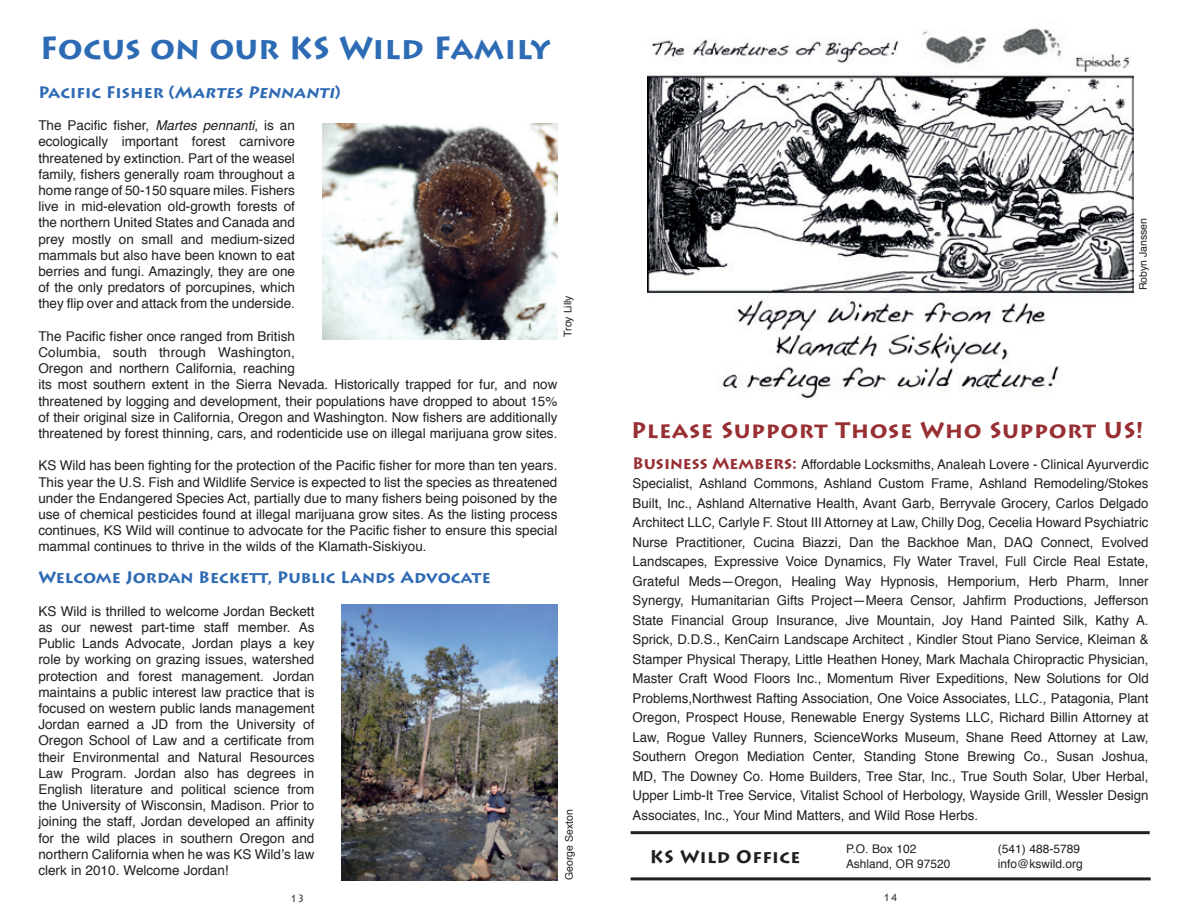
<style>
.page{position:relative;width:1188px;height:918px;background:#fff}
.page>*{position:absolute;margin:0;border:0;box-sizing:border-box;transform-origin:0 0}
.t1{font:700 31.5px "Lithos Pro";color:#2d6cb5}
.t2{font:700 22.5px "Lithos Pro";letter-spacing:.025em;color:#982f32}
.t3{font:700 18px "Lithos Pro";letter-spacing:.025em;color:#231f20}
.t4{font:700 16.5px "Lithos Pro";color:#2e6bb4}
.t5{font:13.5px/16.2px "Helvetica";color:#231f20;text-align:justify}
.t6{font:12px/15px "Helvetica";color:#231f20}
.t7{font:10.5px "Helvetica";color:#231f20}
.t8{font:10.5px "Lithos Pro";color:#231f20}
.s1{font-style:italic}
.s2{font-family:"Lithos Pro";font-weight:700;font-size:16.5px;color:#982f32}
</style>
<div class="page">
<hr style="left:631px;top:831px;width:519px;height:3px;background:#231f20">
<hr style="left:631px;top:877px;width:520px;height:3px;background:#231f20">
<img style="left:648px;top:28px;width:486px;height:370px">
<img style="left:341px;top:605px;width:216px;height:275px">
<img style="left:322px;top:123px;width:235px;height:216px">
<h1 class="t1" style="left:40px;top:29px;width:512px">Focus on our KS Wild Family</h1>
<p class="t4" style="left:38px;top:82px;width:304px">Pac i f i c F i s h e r (<span class="s1">Martes Pennanti</span>)</p>
<p class="t5" style="left:38px;top:118px;width:258px">The Pacific fisher, <span class="s1">Martes pennanti</span>, is an ecologically important forest carnivore threatened by extinction. Part of the weasel family, fishers generally roam throughout a home range of 50-150 square miles. Fishers live in mid-elevation old-growth forests of the northern United States and Canada and prey mostly on small and medium-sized mammals but also have been known to eat berries and fungi. Amazingly, they are one of the only predators of porcupines, which they flip over and attack from the underside.</p>
<p class="t5" style="left:38px;top:328px;width:521px;text-align:left">The Pacific fisher once ranged from British<br>Columbia, south through Washington,<br>Oregon and northern California, reaching<br>its most southern extent in the Sierra Nevada. Historically trapped for fur, and now threatened by logging and development, their populations have dropped to about 15% of their original size in California, Oregon and Washington. Now fishers are additionally threatened by forest thinning, cars, and rodenticide use on illegal marijuana grow sites.</p>
<p class="t5" style="left:38px;top:458px;width:521px">KS Wild has been fighting for the protection of the Pacific fisher for more than ten years.<br>This year the U.S. Fish and Wildlife Service is expected to list the species as threatened under the Endangered Species Act, partially due to many fishers being poisoned by the use of chemical pesticides found at illegal marijuana grow sites. As the listing process continues, KS Wild will continue to advocate for the Pacific fisher to ensure this special mammal continues to thrive in the wilds of the Klamath-Siskiyou.</p>
<p class="t7" style="left:560px;top:337px;width:43px;rotate:-90deg">Troy Lilly</p>
<p class="t4" style="left:38px;top:568px;width:454px">Welcome Jordan Beckett, Public Lands Advocate</p>
<p class="t5" style="left:38px;top:603px;width:278px">KS Wild is thrilled to welcome Jordan Beckett as our newest part-time staff member. As Public Lands Advocate, Jordan plays a key role by working on grazing issues, watershed protection and forest management. Jordan maintains a public interest law practice that is focused on western public lands management Jordan earned a JD from the University of Oregon School of Law and a certificate from their Environmental and Natural Resources Law Program. Jordan also has degrees in English literature and political science from the University of Wisconsin, Madison. Prior to joining the staff, Jordan developed an affinity for the wild places in southern Oregon and northern California when he was KS Wild’s law clerk in 2010. Welcome Jordan!</p>
<p class="t7" style="left:561px;top:880px;width:72px;rotate:-90deg">George Sexton</p>
<p class="t7" style="left:1135px;top:290px;width:74px;rotate:-90deg">Robyn Janssen</p>
<h2 class="t2" style="left:631px;top:416px;width:514px">Please Support Those Who Support US!</h2>
<p class="t5" style="left:633px;top:455px;width:518px;line-height:19.5px"><span class="s2">Business Members:</span> Affordable Locksmiths, Analeah Lovere - Clinical Ayurverdic Specialist, Ashland Commons, Ashland Custom Frame, Ashland Remodeling/Stokes Built, Inc., Ashland Alternative Health, Avant Garb, Berryvale Grocery, Carlos Delgado Architect LLC, Carlyle F. Stout III Attorney at Law, Chilly Dog, Cecelia Howard Psychiatric Nurse Practitioner, Cucina Biazzi, Dan the Backhoe Man, DAQ Connect, Evolved Landscapes, Expressive Voice Dynamics, Fly Water Travel, Full Circle Real Estate, Grateful Meds—Oregon, Healing Way Hypnosis, Hemporium, Herb Pharm, Inner Synergy, Humanitarian Gifts Project—Meera Censor, Jahfirm Productions, Jefferson State Financial Group Insurance, Jive Mountain, Joy Hand Painted Silk, Kathy A.<br>Sprick, D.D.S., KenCairn Landscape Architect , Kindler Stout Piano Service, Kleiman &amp; Stamper Physical Therapy, Little Heathen Honey, Mark Machala Chiropractic Physician, Master Craft Wood Floors Inc., Momentum River Expeditions, New Solutions for Old Problems,Northwest Rafting Association, One Voice Associates, LLC., Patagonia, Plant Oregon, Prospect House, Renewable Energy Systems LLC, Richard Billin Attorney at Law, Rogue Valley Runners, ScienceWorks Museum, Shane Reed Attorney at Law, Southern Oregon Mediation Center, Standing Stone Brewing Co., Susan Joshua, MD, The Downey Co. Home Builders, Tree Star, Inc., True South Solar, Uber Herbal, Upper Limb-It Tree Service, Vitalist School of Herbology, Wayside Grill, Wessler Design Associates, Inc., Your Mind Matters, and Wild Rose Herbs.</p>
<p class="t6" style="left:846px;top:842px;width:72px">P.O. Box 102</p>
<h3 class="t3" style="left:650px;top:846px;width:152px">KS Wild Office</h3>
<p class="t6" style="left:998px;top:842px;width:86px">(541) 488-5789 info@kswild.org</p>
<p class="t6" style="left:846px;top:857px;width:106px">Ashland, OR 97520</p>
<p class="t8" style="left:290px;top:892px;width:16px">13</p>
<p class="t8" style="left:883px;top:891px;width:16px">14</p>
</div>
